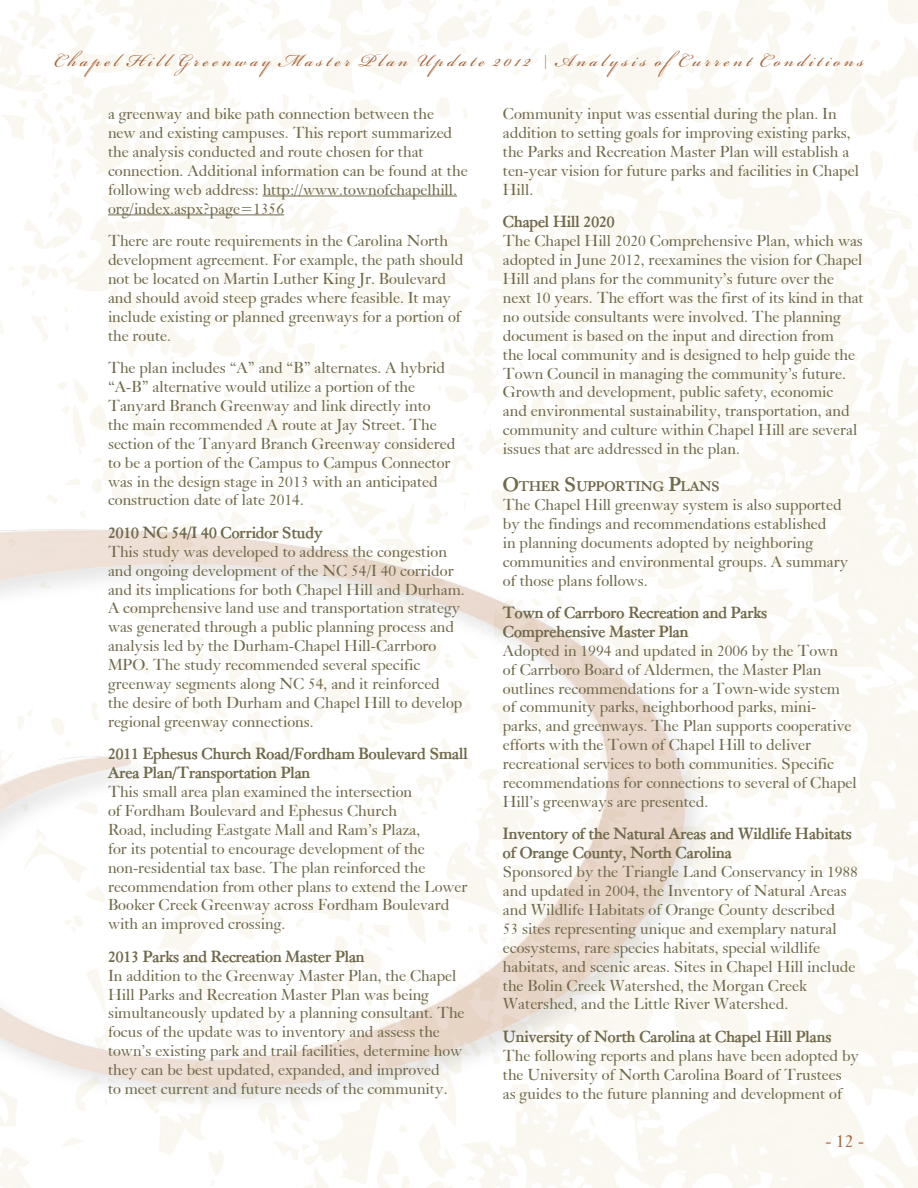
<style>
.page{position:relative;width:918px;height:1188px;background:#fff}
.page>*{position:absolute;margin:0;border:0;box-sizing:border-box;transform-origin:0 0}
.t1{font:27px "Bickham Script Pro";letter-spacing:.14em;color:#a66336}
.t2{font:18px "Bliss Normal";color:#a66336}
.t3{font:15.75px/18.9px "Bliss Normal";color:#6f6849}
.t4{font:700 15.75px/18.9px "Bliss";color:#6f6849}
.t5{font:700 13.65px "Bliss";color:#6f6849}
.s1{font-family:"Californian FB";font-size:15px}
.s2{font-size:19.5px}
</style>
<div class="page">
<img style="left:0;top:377px;width:764px;height:811px">
<hr style="left:263px;top:196px;width:194px;height:1px;background:#6f6849">
<hr style="left:108px;top:215px;width:176px;height:1px;background:#6f6849">
<h1 class="t1" style="left:54px;top:41px;width:811px">Chapel Hill Greenway Master Plan Update 2012 <span class="s1">|</span> Analysis ofCurrent Conditions</h1>
<p class="t3" style="left:108px;top:105px;width:361px">a greenway and bike path connection between the<br>new and existing campuses. This report summarized the analysis conducted and route chosen for that connection. Additional information can be found at the following web address: http://www.townofchapelhill. org/index.aspx?page=1356</p>
<p class="t3" style="left:108px;top:232px;width:357px">There are route requirements in the Carolina North development agreement. For example, the path should not be located on Martin Luther King Jr. Boulevard and should avoid steep grades where feasible. It may include existing or planned greenways for a portion of the route.</p>
<p class="t3" style="left:108px;top:358px;width:349px">The plan includes “A” and “B” alternates. A hybrid “A-B” alternative would utilize a portion of the Tanyard Branch Greenway and link directly into the main recommended A route at Jay Street. The section of the Tanyard Branch Greenway considered to be a portion of the Campus to Campus Connector was in the design stage in 2013 with an anticipated construction date of late 2014.</p>
<p class="t4" style="left:108px;top:523px;width:216px">2010 NC 54/I 40 Corridor Study</p>
<p class="t3" style="left:108px;top:542px;width:358px">This study was developed to address the congestion and ongoing development of the NC 54/I 40 corridor and its implications for both Chapel Hill and Durham.<br>A comprehensive land use and transportation strategy was generated through a public planning process and analysis led by the Durham-Chapel Hill-Carrboro MPO. The study recommended several specific greenway segments along NC 54, and it reinforced<br>the desire of both Durham and Chapel Hill to develop regional greenway connections.</p>
<p class="t4" style="left:108px;top:745px;width:361px">2011 Ephesus Church Road/Fordham Boulevard Small<br>Area Plan/Transportation Plan</p>
<p class="t3" style="left:108px;top:782px;width:361px">This small area plan examined the intersection<br>of Fordham Boulevard and Ephesus Church<br>Road, including Eastgate Mall and Ram’s Plaza,<br>for its potential to encourage development of the non-residential tax base. The plan reinforced the recommendation from other plans to extend the Lower Booker Creek Greenway across Fordham Boulevard with an improved crossing.</p>
<p class="t4" style="left:108px;top:947px;width:258px">2013 Parks and Recreation Master Plan</p>
<p class="t3" style="left:108px;top:966px;width:358px">In addition to the Greenway Master Plan, the Chapel Hill Parks and Recreation Master Plan was being simultaneously updated by a planning consultant. The focus of the update was to inventory and assess the town’s existing park and trail facilities, determine how they can be best updated, expanded, and improved<br>to meet current and future needs of the community.</p>
<p class="t3" style="left:503px;top:105px;width:358px">Community input was essential during the plan. In addition to setting goals for improving existing parks, the Parks and Recreation Master Plan will establish a ten-year vision for future parks and facilities in Chapel Hill.</p>
<p class="t4" style="left:503px;top:213px;width:113px">Chapel Hill 2020</p>
<p class="t3" style="left:503px;top:231px;width:362px">The Chapel Hill 2020 Comprehensive Plan, which was adopted in June 2012, reexamines the vision for Chapel Hill and plans for the community’s future over the next 10 years. The effort was the first of its kind in that no outside consultants were involved. The planning document is based on the input and direction from<br>the local community and is designed to help guide the Town Council in managing the community’s future.<br>Growth and development, public safety, economic<br>and environmental sustainability, transportation, and community and culture within Chapel Hill are several issues that are addressed in the plan.</p>
<p class="t5" style="left:503px;top:478px;width:217px"><span class="s2">O</span>THER <span class="s2">S</span>UPPORTING <span class="s2">P</span>LANS</p>
<p class="t3" style="left:503px;top:495px;width:347px">The Chapel Hill greenway system is also supported by the findings and recommendations established<br>in planning documents adopted by neighboring communities and environmental groups. A summary of those plans follows.</p>
<p class="t4" style="left:503px;top:603px;width:266px">Town of Carrboro Recreation and Parks<br>Comprehensive Master Plan</p>
<p class="t3" style="left:503px;top:641px;width:355px">Adopted in 1994 and updated in 2006 by the Town<br>of Carrboro Board of Aldermen, the Master Plan outlines recommendations for a Town-wide system of community parks, neighborhood parks, mini&shy;parks, and greenways. The Plan supports cooperative efforts with the Town of Chapel Hill to deliver recreational services to both communities. Specific recommendations for connections to several of Chapel Hill’s greenways are presented.</p>
<p class="t4" style="left:503px;top:825px;width:351px">Inventory of the Natural Areas and Wildlife Habitats of Orange County, North Carolina</p>
<p class="t3" style="left:503px;top:862px;width:357px">Sponsored by the Triangle Land Conservancy in 1988 and updated in 2004, the Inventory of Natural Areas and Wildlife Habitats of Orange County described<br>53 sites representing unique and exemplary natural ecosystems, rare species habitats, special wildlife habitats, and scenic areas. Sites in Chapel Hill include the Bolin Creek Watershed, the Morgan Creek Watershed, and the Little River Watershed.</p>
<p class="t4" style="left:503px;top:1027px;width:330px">University of North Carolina at Chapel Hill Plans</p>
<p class="t3" style="left:503px;top:1046px;width:358px">The following reports and plans have been adopted by the University of North Carolina Board of Trustees<br>as guides to the future planning and development of</p>
<p class="t2" style="left:826px;top:1130px;width:40px">- 12 -</p>
</div>
